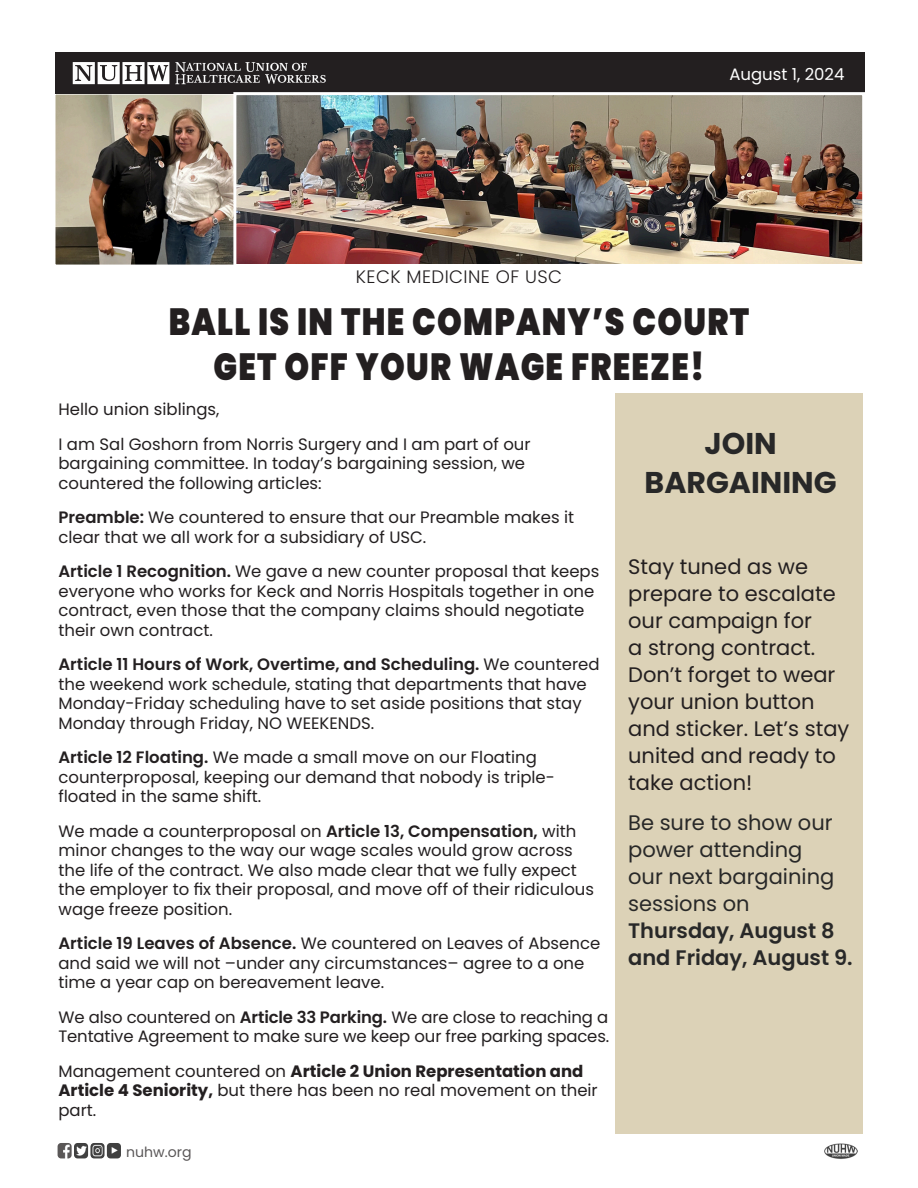
<style>
.page{position:relative;width:918px;height:1188px;background:#fff}
.page>*{position:absolute;margin:0;border:0;box-sizing:border-box;transform-origin:0 0}
.t1{font:900 37.8px/45px "Poppins";letter-spacing:.04em;color:#231f20;text-align:center;scale:.83 1}
.t2{font:700 30px/39px "Poppins";color:#282828;text-align:center}
.t3{font:21px/27px "Poppins";color:#231f20}
.t4{font:21px/27px "Poppins";color:#282828}
.t5{font:300 18px "Poppins";letter-spacing:.025em;color:#231f20}
.t6{font:16.5px/19.5px "Poppins";color:#231f20}
.t7{font:16.5px "Poppins";color:#fff}
.t8{font:14.1px "Poppins";color:#231f20}
.s1{font-weight:600}
.s2{font-weight:700}
</style>
<div class="page">
<img style="left:57px;top:96px;width:176px;height:167px">
<div style="left:54px;top:93px;width:204px;height:173px;border:2px solid #fff"></div>
<div style="left:55px;top:53px;width:810px;height:41px;background:#231f20"></div>
<img style="left:58px;top:1143px;width:14px;height:15px">
<img style="left:74px;top:1143px;width:14px;height:15px">
<img style="left:90px;top:1143px;width:15px;height:15px">
<img style="left:107px;top:1143px;width:14px;height:15px">
<img style="left:824px;top:1143px;width:34px;height:16px">
<svg style="left:175px;top:62px;width:151px;height:22px"></svg>
<svg style="left:73px;top:62px;width:96px;height:22px"></svg>
<img style="left:237px;top:96px;width:624px;height:167px">
<div style="left:233px;top:92px;width:632px;height:175px;border:3px solid #fff"></div>
<div style="left:616px;top:394px;width:247px;height:740px;background:#dcd2b7"></div>
<p class="t7" style="left:729px;top:64px;width:117px">August 1, 2024</p>
<p class="t5" style="left:356px;top:266px;width:208px">KECK MEDICINE OF USC</p>
<p class="t1" style="left:169px;top:299px;width:701px">BALL IS IN THE COMPANY’S COURT<br>GET OFF YOUR WAGE FREEZE!</p>
<p class="t6" style="left:58px;top:400px;width:162px">Hello union siblings,</p>
<p class="t6" style="left:58px;top:434px;width:474px">I am Sal Goshorn from Norris Surgery and I am part of our bargaining committee. In today’s bargaining session, we countered the following articles:</p>
<p class="t6" style="left:58px;top:508px;width:517px"><span class="s1">Preamble:</span> We countered to ensure that our Preamble makes it clear that we all work for a subsidiary of USC.</p>
<p class="t6" style="left:58px;top:562px;width:542px"><span class="s1">Article 1 Recognition.</span> We gave a new counter proposal that keeps everyone who works for Keck and Norris Hospitals together in one contract, even those that the company claims should negotiate their own contract.</p>
<p class="t6" style="left:58px;top:655px;width:543px"><span class="s1">Article 11 Hours of Work, Overtime, and Scheduling.</span> We countered the weekend work schedule, stating that departments that have Monday-Friday scheduling have to set aside positions that stay Monday through Friday, NO WEEKENDS.</p>
<p class="t6" style="left:58px;top:748px;width:498px"><span class="s1">Article 12 Floating.</span> We made a small move on our Floating counterproposal, keeping our demand that nobody is triple&shy;floated in the same shift.</p>
<p class="t6" style="left:58px;top:821px;width:537px">We made a counterproposal on <span class="s1">Article 13, Compensation,</span> with minor changes to the way our wage scales would grow across the life of the contract. We also made clear that we fully expect the employer to fix their proposal, and move off of their ridiculous wage freeze position.</p>
<p class="t6" style="left:58px;top:934px;width:543px"><span class="s1">Article 19 Leaves of Absence.</span> We countered on Leaves of Absence and said we will not –under any circumstances– agree to a one time a year cap on bereavement leave.</p>
<p class="t6" style="left:58px;top:1007px;width:552px">We also countered on <span class="s1">Article 33 Parking.</span> We are close to reaching a<br>Tentative Agreement to make sure we keep our free parking spaces.</p>
<p class="t6" style="left:58px;top:1061px;width:541px">Management countered on <span class="s2">Article 2 Union Representation and<br>Article 4 Seniority,</span> but there has been no real movement on their part.</p>
<p class="t8" style="left:126px;top:1144px;width:67px">nuhw.org</p>
<p class="t2" style="left:645px;top:424px;width:194px">JOIN<br>BARGAINING</p>
<p class="t3" style="left:628px;top:553px;width:223px">Stay tuned as we prepare to escalate our campaign for<br>a strong contract.<br>Don’t forget to wear your union button and sticker. Let’s stay united and ready to take action!</p>
<p class="t4" style="left:628px;top:809px;width:226px">Be sure to show our power attending<br>our next bargaining sessions on<br><span class="s1">Thursday, August 8 and Friday, August 9.</span></p>
</div>
